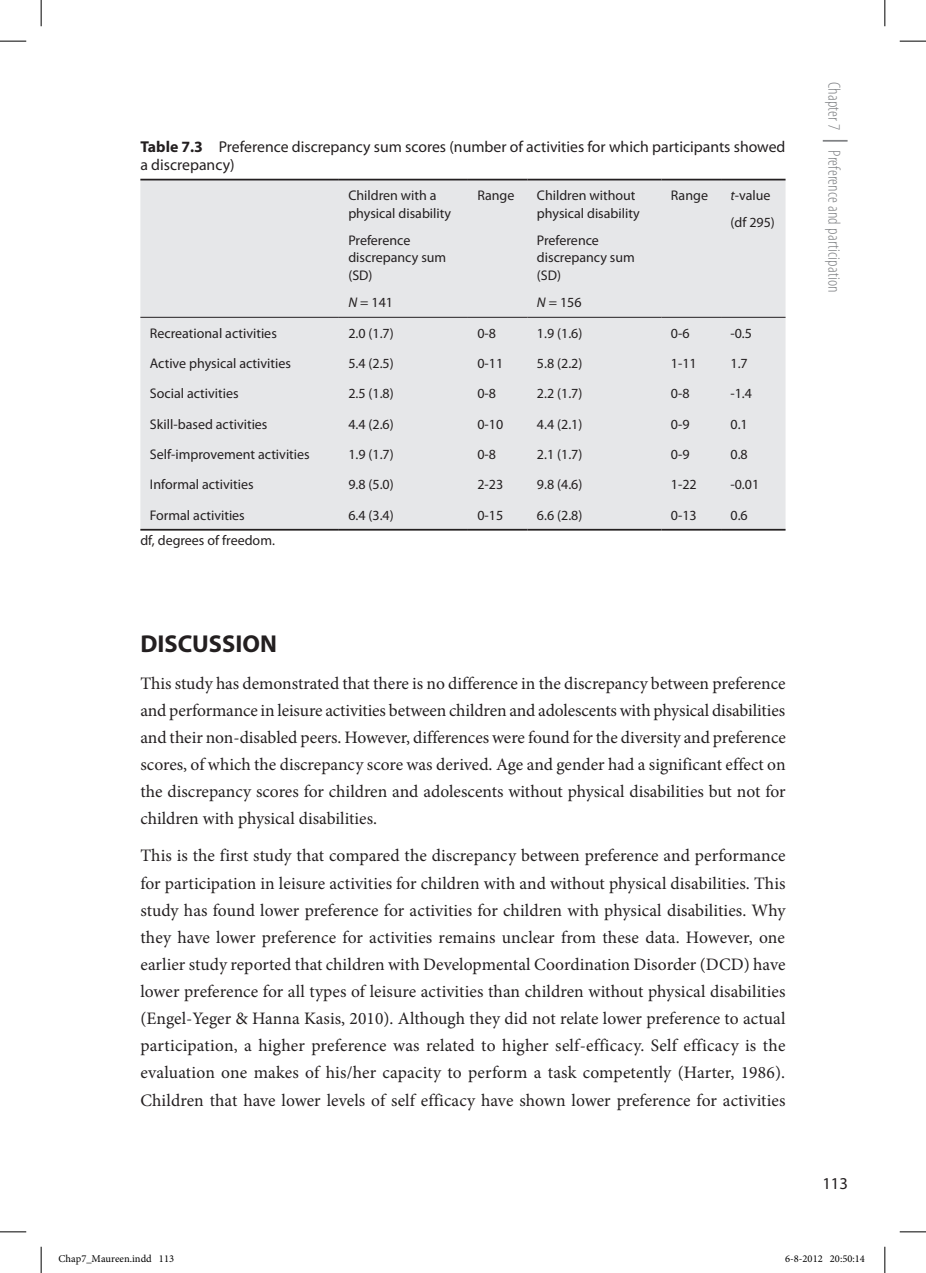
<style>
.page{position:relative;width:926px;height:1273px;background:#fff}
.page>*{position:absolute;margin:0;border:0;box-sizing:border-box;transform-origin:0 0}
.t1{font:700 24.5px "Myriad Pro";color:#231f20}
.t2{font:17.5px/27.1px "Minion Pro";color:#231f20;text-align:justify}
.t3{font:300 condensed 17.5px "Myriad Pro";letter-spacing:.01em;color:#808285}
.t4{font:16.62px "Myriad Pro";color:#231f20}
.t5{font:15.75px/17.5px "Myriad Pro";color:#231f20}
.t6{font:14px/17.5px "Myriad Pro";color:#231f20}
.t7{font:10.5px "Minion Pro";color:#000}
.s1{font-weight:700}
.s2{font-style:italic}
</style>
<div class="page">
<hr style="left:822px;top:140px;width:25px;height:2px;background:#808285">
<div style="left:140px;top:180px;width:645px;height:349px;background:#e6e7e9"></div>
<hr style="left:140px;top:529px;width:199px;height:2px;background:#231f20">
<hr style="left:339px;top:529px;width:129px;height:2px;background:#231f20">
<hr style="left:468px;top:529px;width:59px;height:2px;background:#231f20">
<hr style="left:527px;top:529px;width:134px;height:2px;background:#231f20">
<hr style="left:661px;top:529px;width:60px;height:2px;background:#231f20">
<hr style="left:721px;top:529px;width:64px;height:2px;background:#231f20">
<hr style="left:140px;top:317px;width:199px;height:1px;background:#231f20">
<hr style="left:339px;top:317px;width:129px;height:1px;background:#231f20">
<hr style="left:468px;top:317px;width:59px;height:1px;background:#231f20">
<hr style="left:527px;top:317px;width:134px;height:1px;background:#231f20">
<hr style="left:661px;top:317px;width:60px;height:1px;background:#231f20">
<hr style="left:140px;top:179px;width:199px;height:1px;background:#231f20">
<hr style="left:339px;top:179px;width:129px;height:1px;background:#231f20">
<hr style="left:468px;top:179px;width:59px;height:1px;background:#231f20">
<hr style="left:527px;top:179px;width:134px;height:1px;background:#231f20">
<hr style="left:661px;top:179px;width:60px;height:1px;background:#231f20">
<hr style="left:721px;top:179px;width:64px;height:1px;background:#231f20">
<hr style="left:721px;top:317px;width:64px;height:1px;background:#231f20">
<svg style="left:0;top:41px;width:26px;height:1px"></svg>
<svg style="left:899px;top:41px;width:27px;height:1px"></svg>
<svg style="left:0;top:1231px;width:26px;height:1px"></svg>
<svg style="left:899px;top:1231px;width:27px;height:1px"></svg>
<svg style="left:41px;top:0;width:1px;height:26px"></svg>
<svg style="left:41px;top:1247px;width:1px;height:26px"></svg>
<svg style="left:884px;top:0;width:1px;height:26px"></svg>
<svg style="left:884px;top:1247px;width:1px;height:26px"></svg>
<p class="t5" style="left:140px;top:138px;width:646px"><span class="s1">Table 7.3</span> Preference discrepancy sum scores (number of activities for which participants showed a discrepancy)</p>
<p class="t6" style="left:348px;top:186px;width:104px">Children with a physical disability</p>
<p class="t6" style="left:348px;top:231px;width:99px">Preference discrepancy sum (SD)</p>
<p class="t6" style="left:348px;top:294px;width:46px"><span class="s2">N</span> = 141</p>
<p class="t6" style="left:477px;top:186px;width:39px">Range</p>
<p class="t6" style="left:537px;top:186px;width:104px">Children without physical disability</p>
<p class="t6" style="left:537px;top:231px;width:99px">Preference discrepancy sum (SD)</p>
<p class="t6" style="left:537px;top:294px;width:46px"><span class="s2">N</span> = 156</p>
<p class="t6" style="left:671px;top:186px;width:39px">Range</p>
<p class="t6" style="left:730px;top:181px;width:46px;line-height:27.5px"><span class="s2">t</span>-value (df 295)</p>
<p class="t6" style="left:150px;top:324px;width:128px">Recreational activities</p>
<p class="t6" style="left:348px;top:324px;width:47px">2.0 (1.7)</p>
<p class="t6" style="left:477px;top:324px;width:20px">0-8</p>
<p class="t6" style="left:537px;top:324px;width:47px">1.9 (1.6)</p>
<p class="t6" style="left:671px;top:324px;width:20px">0-6</p>
<p class="t6" style="left:730px;top:324px;width:23px">-0.5</p>
<p class="t6" style="left:150px;top:354px;width:143px">Active physical activities</p>
<p class="t6" style="left:348px;top:354px;width:47px">5.4 (2.5)</p>
<p class="t6" style="left:477px;top:354px;width:27px">0-11</p>
<p class="t6" style="left:537px;top:354px;width:47px">5.8 (2.2)</p>
<p class="t6" style="left:671px;top:354px;width:27px">1-11</p>
<p class="t6" style="left:730px;top:354px;width:19px">1.7</p>
<p class="t6" style="left:150px;top:385px;width:90px">Social activities</p>
<p class="t6" style="left:348px;top:385px;width:47px">2.5 (1.8)</p>
<p class="t6" style="left:477px;top:385px;width:20px">0-8</p>
<p class="t6" style="left:537px;top:385px;width:47px">2.2 (1.7)</p>
<p class="t6" style="left:671px;top:385px;width:20px">0-8</p>
<p class="t6" style="left:730px;top:385px;width:23px">-1.4</p>
<p class="t6" style="left:150px;top:415px;width:119px">Skill-based activities</p>
<p class="t6" style="left:348px;top:415px;width:47px">4.4 (2.6)</p>
<p class="t6" style="left:477px;top:415px;width:27px">0-10</p>
<p class="t6" style="left:537px;top:415px;width:47px">4.4 (2.1)</p>
<p class="t6" style="left:671px;top:415px;width:20px">0-9</p>
<p class="t6" style="left:730px;top:415px;width:19px">0.1</p>
<p class="t6" style="left:150px;top:445px;width:161px">Self-improvement activities</p>
<p class="t6" style="left:348px;top:445px;width:47px">1.9 (1.7)</p>
<p class="t6" style="left:477px;top:445px;width:20px">0-8</p>
<p class="t6" style="left:537px;top:445px;width:47px">2.1 (1.7)</p>
<p class="t6" style="left:671px;top:445px;width:20px">0-9</p>
<p class="t6" style="left:730px;top:445px;width:19px">0.8</p>
<p class="t6" style="left:150px;top:476px;width:105px">Informal activities</p>
<p class="t6" style="left:348px;top:476px;width:47px">9.8 (5.0)</p>
<p class="t6" style="left:477px;top:476px;width:27px">2-23</p>
<p class="t6" style="left:537px;top:476px;width:47px">9.8 (4.6)</p>
<p class="t6" style="left:671px;top:476px;width:27px">1-22</p>
<p class="t6" style="left:730px;top:476px;width:30px">-0.01</p>
<p class="t6" style="left:150px;top:506px;width:96px">Formal activities</p>
<p class="t6" style="left:348px;top:506px;width:47px">6.4 (3.4)</p>
<p class="t6" style="left:477px;top:506px;width:27px">0-15</p>
<p class="t6" style="left:537px;top:506px;width:47px">6.6 (2.8)</p>
<p class="t6" style="left:671px;top:506px;width:27px">0-13</p>
<p class="t6" style="left:730px;top:506px;width:19px">0.6</p>
<p class="t6" style="left:140px;top:531px;width:136px">df, degrees of freedom.</p>
<h1 class="t1" style="left:140px;top:627px;width:138px">DISCUSSION</h1>
<p class="t2" style="left:140px;top:670px;width:647px">This study has demonstrated that there is no difference in the discrepancy between preference and performance in leisure activities between children and adolescents with physical disabilities and their non-disabled peers. However, differences were found for the diversity and preference scores, of which the discrepancy score was derived. Age and gender had a significant effect on the discrepancy scores for children and adolescents without physical disabilities but not for children with physical disabilities.</p>
<p class="t2" style="left:140px;top:842px;width:646px">This is the first study that compared the discrepancy between preference and performance for participation in leisure activities for children with and without physical disabilities. This study has found lower preference for activities for children with physical disabilities. Why they have lower preference for activities remains unclear from these data. However, one earlier study reported that children with Developmental Coordination Disorder (DCD) have lower preference for all types of leisure activities than children without physical disabilities (Engel-Yeger &amp; Hanna Kasis, 2010). Although they did not relate lower preference to actual participation, a higher preference was related to higher self-efficacy. Self efficacy is the evaluation one makes of his/her capacity to perform a task competently (Harter, 1986).<br>Children that have lower levels of self efficacy have shown lower preference for activities</p>
<p class="t3" style="left:843px;top:82px;width:50px;rotate:90deg">Chapter 7</p>
<p class="t3" style="left:843px;top:150px;width:144px;rotate:90deg">Preference and participation</p>
<p class="t4" style="left:822px;top:1172px;width:27px">113</p>
<p class="t7" style="left:59px;top:1252px;width:117px">Chap7_Maureen.indd 113</p>
<p class="t7" style="left:785px;top:1252px;width:81px">6-8-2012 20:50:14</p>
</div>
